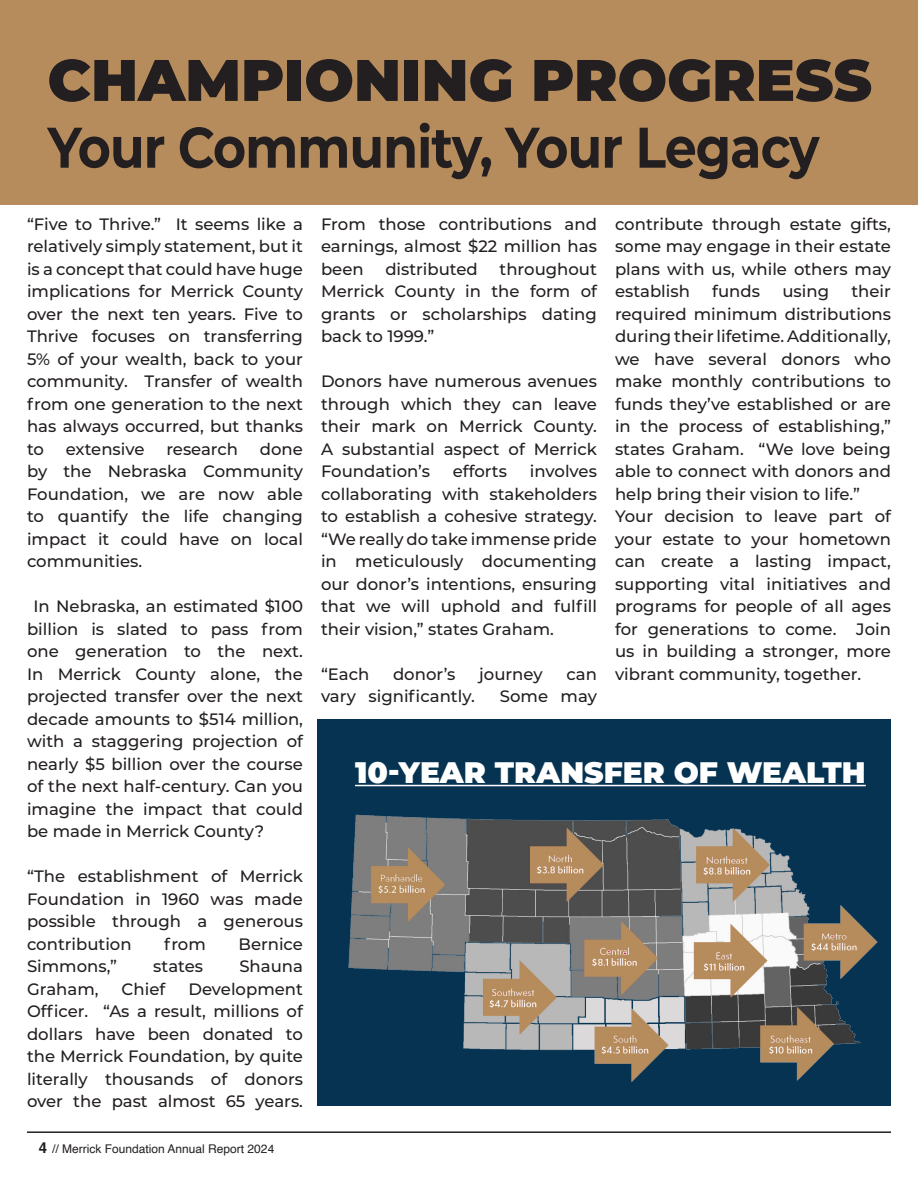
<style>
.page{position:relative;width:918px;height:1188px;background:#fff}
.page>*{position:absolute;margin:0;border:0;box-sizing:border-box;transform-origin:0 0}
.t1{font:900 58.5px "Montserrat";color:#231f20}
.t2{font:700 57.15px "Montserrat";letter-spacing:-.02em;color:#231f20;scale:.89 1}
.t3{font:900 29.7px "Montserrat";color:#fff}
.t4{font:500 16.5px/22.5px "Montserrat";color:#231f20;text-align:justify}
.t5{font:12px "Helvetica";color:#231f20}
.s1{font-weight:700;font-size:15px}
</style>
<div class="page">
<hr style="left:27px;top:1131px;width:864px;height:2px;background:#231f20">
<div style="left:0;top:0;width:918px;height:204px;background:#b68c5c"></div>
<div style="left:318px;top:719px;width:573px;height:387px;background:#063351"></div>
<img style="left:348px;top:814px;width:530px;height:268px">
<hr style="left:355px;top:785px;width:511px;height:1px;background:#fff">
<p class="t1" style="left:48px;top:36px;width:826px">CHAMPIONING PROGRESS</p>
<p class="t2" style="left:48px;top:106px;width:869px">Your Community, Your Legacy</p>
<p class="t4" style="left:27px;top:212px;width:278px">“Five to Thrive.” It seems like a relatively simply statement, but it is a concept that could have huge implications for Merrick County over the next ten years. Five to Thrive focuses on transferring 5% of your wealth, back to your community. Transfer of wealth from one generation to the next has always occurred, but thanks to</p>
<p class="t4" style="left:66px;top:437px;width:80px">extensive</p>
<p class="t4" style="left:166px;top:437px;width:73px">research</p>
<p class="t4" style="left:27px;top:437px;width:278px;text-indent:233px">done by the Nebraska Community Foundation, we are now able to quantify the life changing impact it could have on local communities.</p>
<p class="t4" style="left:27px;top:595px;width:278px;text-indent:6px">In Nebraska, an estimated $100 billion is slated to pass from one generation to the next.<br>In Merrick County alone, the projected transfer over the next decade amounts to $514 million, with a staggering projection of nearly $5 billion over the course of the next half-century. Can you imagine the impact that could be made in Merrick County?</p>
<p class="t4" style="left:27px;top:865px;width:278px">“The establishment of Merrick Foundation in 1960 was made possible through a generous contribution</p>
<p class="t4" style="left:164px;top:932px;width:43px">from</p>
<p class="t4" style="left:239px;top:932px;width:66px">Bernice</p>
<p class="t4" style="left:27px;top:955px;width:92px">Simmons,”</p>
<p class="t4" style="left:153px;top:955px;width:51px">states</p>
<p class="t4" style="left:239px;top:955px;width:65px">Shauna</p>
<p class="t4" style="left:27px;top:977px;width:73px">Graham,</p>
<p class="t4" style="left:122px;top:977px;width:45px">Chief</p>
<p class="t4" style="left:27px;top:977px;width:278px;text-indent:161px">Development Officer. “As a result, millions of dollars have been donated to the Merrick Foundation, by quite literally thousands of donors over the past almost 65 years.</p>
<p class="t5" style="left:39px;top:1140px;width:237px"><span class="s1">4</span> // Merrick Foundation Annual Report 2024</p>
<p class="t4" style="left:321px;top:212px;width:278px">From those contributions and earnings, almost $22 million has been</p>
<p class="t4" style="left:385px;top:257px;width:94px">distributed</p>
<p class="t4" style="left:321px;top:257px;width:278px;text-indent:179px">throughout Merrick County in the form of grants or scholarships dating back to 1999.”</p>
<p class="t4" style="left:321px;top:370px;width:278px">Donors have numerous avenues through which they can leave their mark on Merrick County.<br>A substantial aspect of Merrick Foundation’s</p>
<p class="t4" style="left:321px;top:460px;width:278px;text-indent:209px">involves collaborating with stakeholders to establish a cohesive strategy. “We really do take immense pride in meticulously documenting our donor’s intentions, ensuring that we will uphold and fulfill their vision,” states Graham.</p>
<p class="t4" style="left:321px;top:662px;width:50px">“Each</p>
<p class="t4" style="left:393px;top:662px;width:64px">donor’s</p>
<p class="t4" style="left:479px;top:662px;width:65px">journey</p>
<p class="t4" style="left:566px;top:662px;width:32px">can</p>
<p class="t4" style="left:321px;top:685px;width:155px">vary significantly.</p>
<p class="t4" style="left:500px;top:685px;width:99px">Some may</p>
<p class="t4" style="left:453px;top:460px;width:56px">efforts</p>
<p class="t4" style="left:615px;top:212px;width:278px">contribute through estate gifts, some may engage in their estate plans with us, while others may establish</p>
<p class="t4" style="left:615px;top:280px;width:278px;text-indent:236px">their required minimum distributions during their lifetime. Additionally, we have several donors who make monthly contributions to funds they’ve established or are in the process of establishing,” states Graham. “We love being able to connect with donors and help bring their vision to life.”</p>
<p class="t4" style="left:615px;top:505px;width:278px">Your decision to leave part of your estate to your hometown can create a lasting impact, supporting vital initiatives and programs for people of all ages for generations to come. Join us in building a stronger, more vibrant community, together.</p>
<p class="t4" style="left:712px;top:280px;width:49px">funds</p>
<p class="t4" style="left:782px;top:280px;width:48px">using</p>
<p class="t3" style="left:355px;top:750px;width:512px">10-YEAR TRANSFER OF WEALTH</p>
</div>
